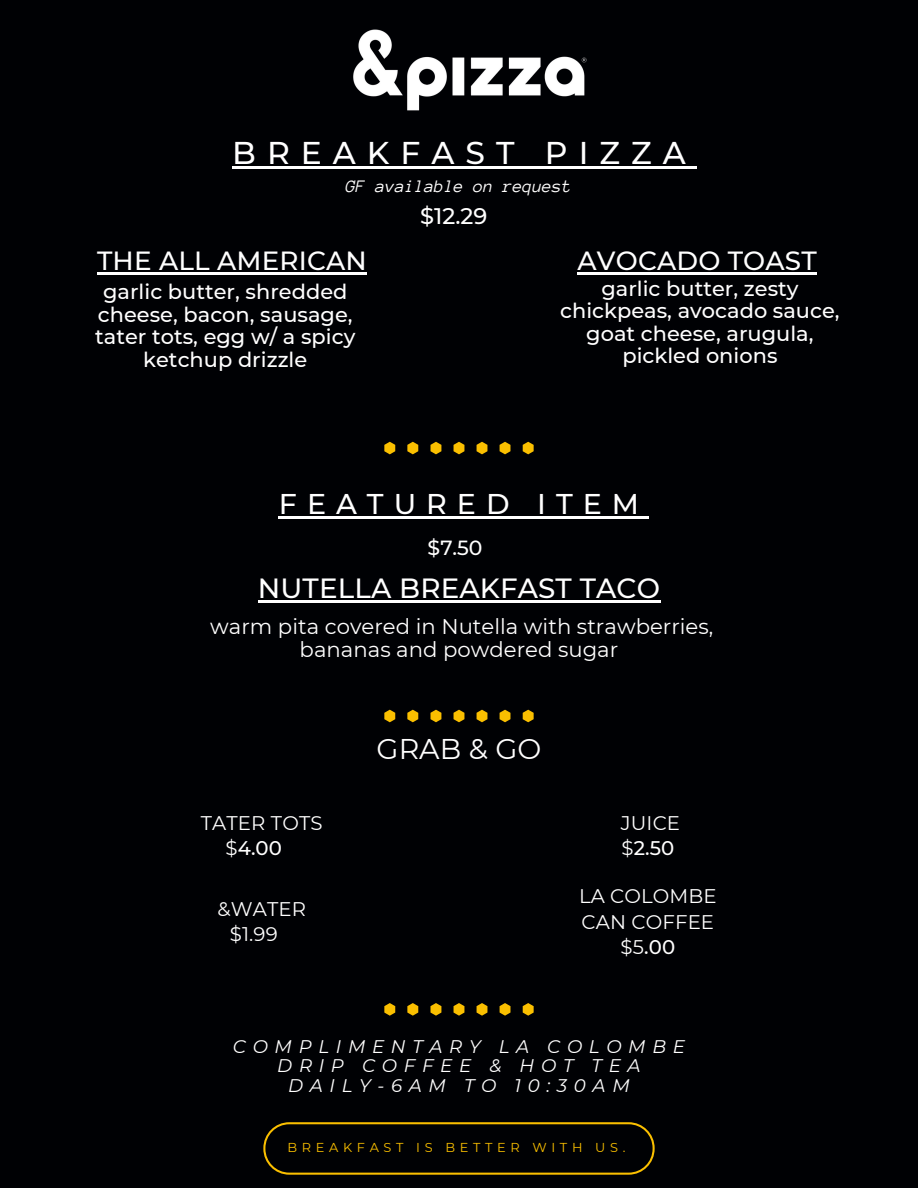
<style>
.page{position:relative;width:918px;height:1188px;background:#000104}
.page>*{position:absolute;margin:0;border:0;box-sizing:border-box;transform-origin:0 0}
.t1{font:500 31.5px "Montserrat";letter-spacing:.35em;color:#fff}
.t2{font:500 28.5px "Montserrat";letter-spacing:.35em;color:#fff}
.t3{font:28.5px "Montserrat";color:#fff}
.t4{font:500 27.75px "Montserrat";letter-spacing:.005em;color:#fff}
.t5{font:500 26.25px "Montserrat";letter-spacing:.005em;color:#fff}
.t6{font:500 22.5px "Montserrat";color:#fff}
.t7{font:21.15px/22.5px "Montserrat";color:#fff;text-align:center}
.t8{font:500 21px/22.5px "Montserrat";color:#fff;text-align:center}
.t9{font:500 20.4px "Montserrat";color:#fff}
.t10{font:19.65px/25.8px "Montserrat";letter-spacing:.005em;color:#fff}
.t11{font:italic 18.3px/19.2px "Montserrat";letter-spacing:.365em;color:#fff;text-align:center}
.t12{font:italic 18px "Anonymous Pro";color:#fff}
.t13{font:12.9px "Montserrat";letter-spacing:.36em;color:#fabf00}
.s1{font-weight:500}
</style>
<div class="page">
<svg style="left:407px;top:442px;width:11px;height:12px"></svg>
<svg style="left:384px;top:442px;width:11px;height:12px"></svg>
<svg style="left:431px;top:442px;width:10px;height:12px"></svg>
<svg style="left:454px;top:442px;width:10px;height:12px"></svg>
<svg style="left:477px;top:442px;width:10px;height:12px"></svg>
<svg style="left:500px;top:442px;width:10px;height:12px"></svg>
<svg style="left:523px;top:442px;width:11px;height:12px"></svg>
<svg style="left:263px;top:1122px;width:392px;height:53px"></svg>
<svg style="left:407px;top:710px;width:11px;height:12px"></svg>
<svg style="left:384px;top:710px;width:11px;height:12px"></svg>
<svg style="left:431px;top:710px;width:10px;height:12px"></svg>
<svg style="left:454px;top:710px;width:10px;height:12px"></svg>
<svg style="left:477px;top:710px;width:10px;height:12px"></svg>
<svg style="left:500px;top:710px;width:10px;height:12px"></svg>
<svg style="left:523px;top:710px;width:11px;height:12px"></svg>
<svg style="left:407px;top:1003px;width:11px;height:13px"></svg>
<svg style="left:384px;top:1003px;width:11px;height:13px"></svg>
<svg style="left:431px;top:1003px;width:10px;height:13px"></svg>
<svg style="left:454px;top:1003px;width:10px;height:13px"></svg>
<svg style="left:477px;top:1003px;width:10px;height:13px"></svg>
<svg style="left:500px;top:1003px;width:10px;height:13px"></svg>
<svg style="left:523px;top:1003px;width:11px;height:13px"></svg>
<img style="left:353px;top:29px;width:234px;height:82px">
<hr style="left:232px;top:166px;width:465px;height:2px;background:#fff">
<hr style="left:279px;top:517px;width:370px;height:2px;background:#fff">
<hr style="left:97px;top:273px;width:270px;height:2px;background:#fff">
<hr style="left:578px;top:273px;width:239px;height:2px;background:#fff">
<hr style="left:258px;top:601px;width:402px;height:2px;background:#fff">
<p class="t1" style="left:232px;top:133px;width:455px">BREAKFAST PIZZA</p>
<h3 class="t12" style="left:346px;top:178px;width:227px">GF available on request</h3>
<h5 class="t5" style="left:97px;top:245px;width:271px">THE ALL AMERICAN</h5>
<h2 class="t8" style="left:95px;top:281px;width:262px">garlic butter, shredded cheese, bacon, sausage, tater tots, egg w/ a spicy ketchup drizzle</h2>
<h4 class="t6" style="left:420px;top:202px;width:69px">$12.29</h4>
<h6 class="t5" style="left:578px;top:245px;width:241px">AVOCADO TOAST</h6>
<h6 class="t8" style="left:560px;top:277px;width:281px">garlic butter, zesty chickpeas, avocado sauce, goat cheese, arugula, pickled onions</h6>
<h3 class="t2" style="left:279px;top:487px;width:362px">FEATURED ITEM</h3>
<h4 class="t9" style="left:428px;top:535px;width:56px">$7.50</h4>
<h6 class="t4" style="left:258px;top:572px;width:404px">NUTELLA BREAKFAST TACO</h6>
<h1 class="t7" style="left:210px;top:616px;width:505px">warm pita covered in Nutella with strawberries, bananas and powdered sugar</h1>
<h3 class="t10" style="left:226px;top:810px;width:99px;text-indent:-25px">TATER TOTS $<span class="s1">4.00</span></h3>
<h6 class="t10" style="left:230px;top:896px;width:78px;text-indent:-12px">&amp;WATER $1.99</h6>
<h4 class="t3" style="left:377px;top:732px;width:166px">GRAB &amp; GO</h4>
<h6 class="t10" style="left:621px;top:810px;width:61px">JUICE $<span class="s1">2.50</span></h6>
<p class="t10" style="left:579px;top:883px;width:139px;text-align:center">LA COLOMBE<br>CAN COFFEE $5<span class="s1">.00</span></p>
<h4 class="t11" style="left:233px;top:1037px;width:454px">COMPLIMENTARY LA COLOMBE<br>DRIP COFFEE &amp; HOT TEA<br>DAILY-6AM TO 10:30AM</h4>
<p class="t13" style="left:288px;top:1139px;width:339px">BREAKFAST IS BETTER WITH US.</p>
</div>
